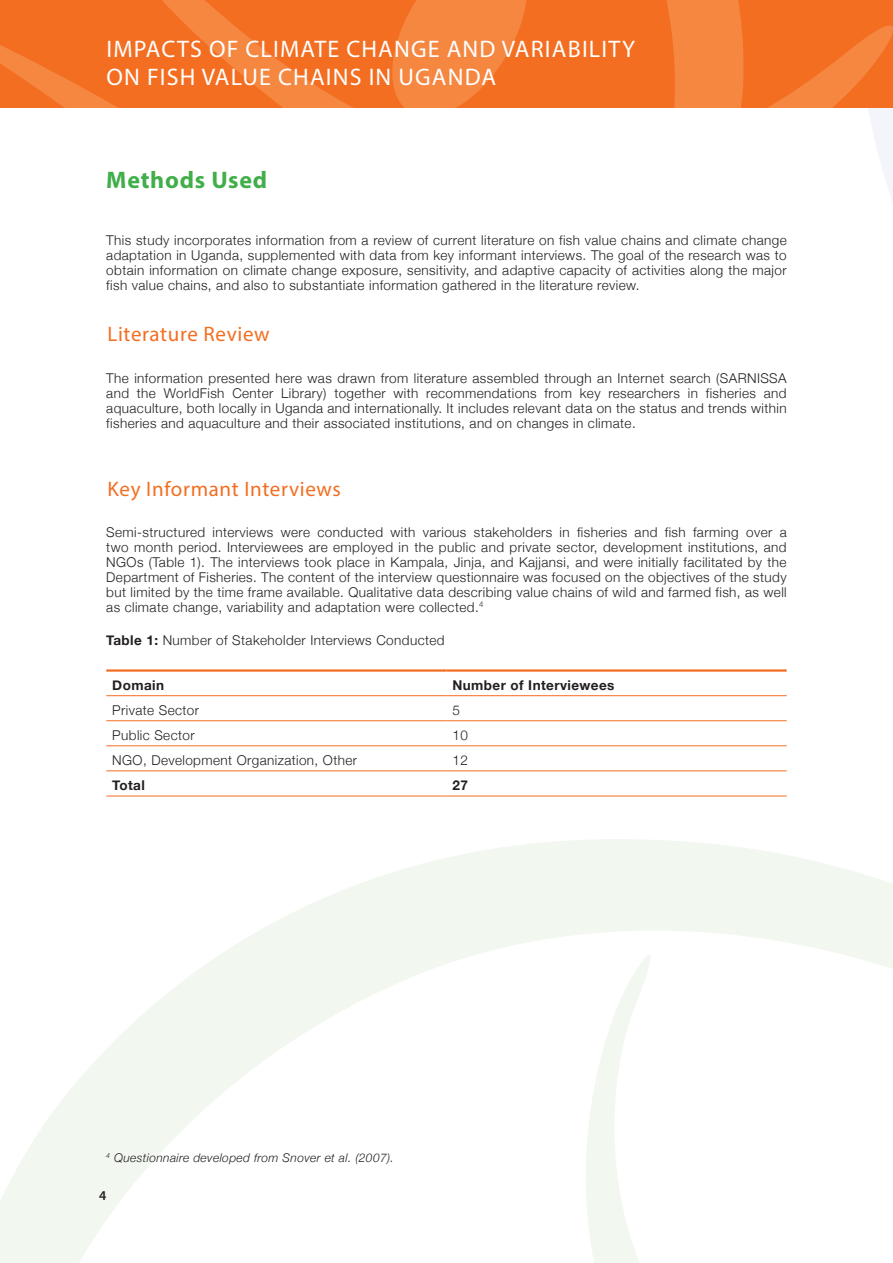
<style>
.page{position:relative;width:893px;height:1263px;background:#fff}
.page>*{position:absolute;margin:0;border:0;box-sizing:border-box;transform-origin:0 0}
.t1{font:24px/28.8px "Myriad Pro";letter-spacing:.05em;color:#fff}
.t2{font:700 24px "Myriad Pro";letter-spacing:.03em;color:#40ae49}
.t3{font:21px "Myriad Pro";letter-spacing:.03em;color:#f36e21}
.t4{font:300 13.5px/15px "Helvetica Neue";letter-spacing:.03em;color:#231f20;text-align:justify}
.t5{font:700 13.5px "Helvetica Neue";letter-spacing:.03em;color:#231f20}
.t6{font:600 13.5px "Myriad Pro";color:#231f20}
.t7{font:italic 300 12px "Helvetica Neue";letter-spacing:.03em;color:#231f20}
.s1{font-weight:700}
</style>
<div class="page">
<svg style="left:0;top:839px;width:893px;height:424px"></svg>
<svg style="left:0;top:1223px;width:24px;height:40px"></svg>
<svg style="left:868px;top:108px;width:25px;height:93px"></svg>
<hr style="left:446px;top:669px;width:341px;height:3px;background:#f36e21">
<hr style="left:446px;top:695px;width:341px;height:1px;background:#f36e21">
<hr style="left:446px;top:720px;width:341px;height:1px;background:#f36e21">
<hr style="left:446px;top:745px;width:341px;height:1px;background:#f36e21">
<hr style="left:446px;top:771px;width:341px;height:1px;background:#f36e21">
<hr style="left:446px;top:796px;width:341px;height:1px;background:#f36e21">
<hr style="left:106px;top:669px;width:340px;height:3px;background:#f36e21">
<hr style="left:106px;top:695px;width:340px;height:1px;background:#f36e21">
<hr style="left:106px;top:720px;width:340px;height:1px;background:#f36e21">
<hr style="left:106px;top:745px;width:340px;height:1px;background:#f36e21">
<hr style="left:106px;top:771px;width:340px;height:1px;background:#f36e21">
<hr style="left:106px;top:796px;width:340px;height:1px;background:#f36e21">
<svg style="left:0;top:0;width:893px;height:108px;background:#f3752b"></svg>
<h1 class="t1" style="left:107px;top:34px;width:530px">IMPACTS OF CLIMATE CHANGE AND VARIABILITY<br>ON FISH VALUE CHAINS IN UGANDA</h1>
<h1 class="t2" style="left:106px;top:164px;width:162px">Methods Used</h1>
<p class="t4" style="left:106px;top:232px;width:682px">This study incorporates information from a review of current literature on fish value chains and climate change adaptation in Uganda, supplemented with data from key informant interviews. The goal of the research was to obtain information on climate change exposure, sensitivity, and adaptive capacity of activities along the major fish value chains, and also to substantiate information gathered in the literature review.</p>
<h2 class="t3" style="left:108px;top:321px;width:164px">Literature Review</h2>
<p class="t4" style="left:106px;top:369px;width:682px">The information presented here was drawn from literature assembled through an Internet search (SARNISSA and the WorldFish Center Library) together with recommendations from key researchers in fisheries and aquaculture, both locally in Uganda and internationally. It includes relevant data on the status and trends within fisheries and aquaculture and their associated institutions, and on changes in climate.</p>
<h2 class="t3" style="left:108px;top:475px;width:235px">Key Informant Interviews</h2>
<p class="t4" style="left:106px;top:523px;width:682px">Semi-structured interviews were conducted with various stakeholders in fisheries and fish farming over a two month period. Interviewees are employed in the public and private sector, development institutions, and NGOs (Table 1). The interviews took place in Kampala, Jinja, and Kajjansi, and were initially facilitated by the Department of Fisheries. The content of the interview questionnaire was focused on the objectives of the study but limited by the time frame available. Qualitative data describing value chains of wild and farmed fish, as well as climate change, variability and adaptation were collected.<sup>4</sup></p>
<p class="t4" style="left:106px;top:632px;width:340px"><span class="s1">Table 1:</span> Number of Stakeholder Interviews Conducted</p>
<p class="t5" style="left:112px;top:673px;width:53px">Domain</p>
<p class="t5" style="left:452px;top:673px;width:163px">Number of Interviewees</p>
<p class="t4" style="left:112px;top:702px;width:88px">Private Sector</p>
<p class="t4" style="left:452px;top:702px;width:9px">5</p>
<p class="t4" style="left:112px;top:727px;width:84px">Public Sector</p>
<p class="t4" style="left:452px;top:727px;width:17px">10</p>
<p class="t4" style="left:112px;top:752px;width:246px">NGO, Development Organization, Other</p>
<p class="t4" style="left:452px;top:752px;width:17px">12</p>
<p class="t5" style="left:112px;top:773px;width:34px">Total</p>
<p class="t5" style="left:452px;top:773px;width:17px">27</p>
<p class="t7" style="left:106px;top:1148px;width:289px"><sup>4</sup> Questionnaire developed from Snover et al. (2007).</p>
<p class="t6" style="left:99px;top:1186px;width:9px">4</p>
</div>
